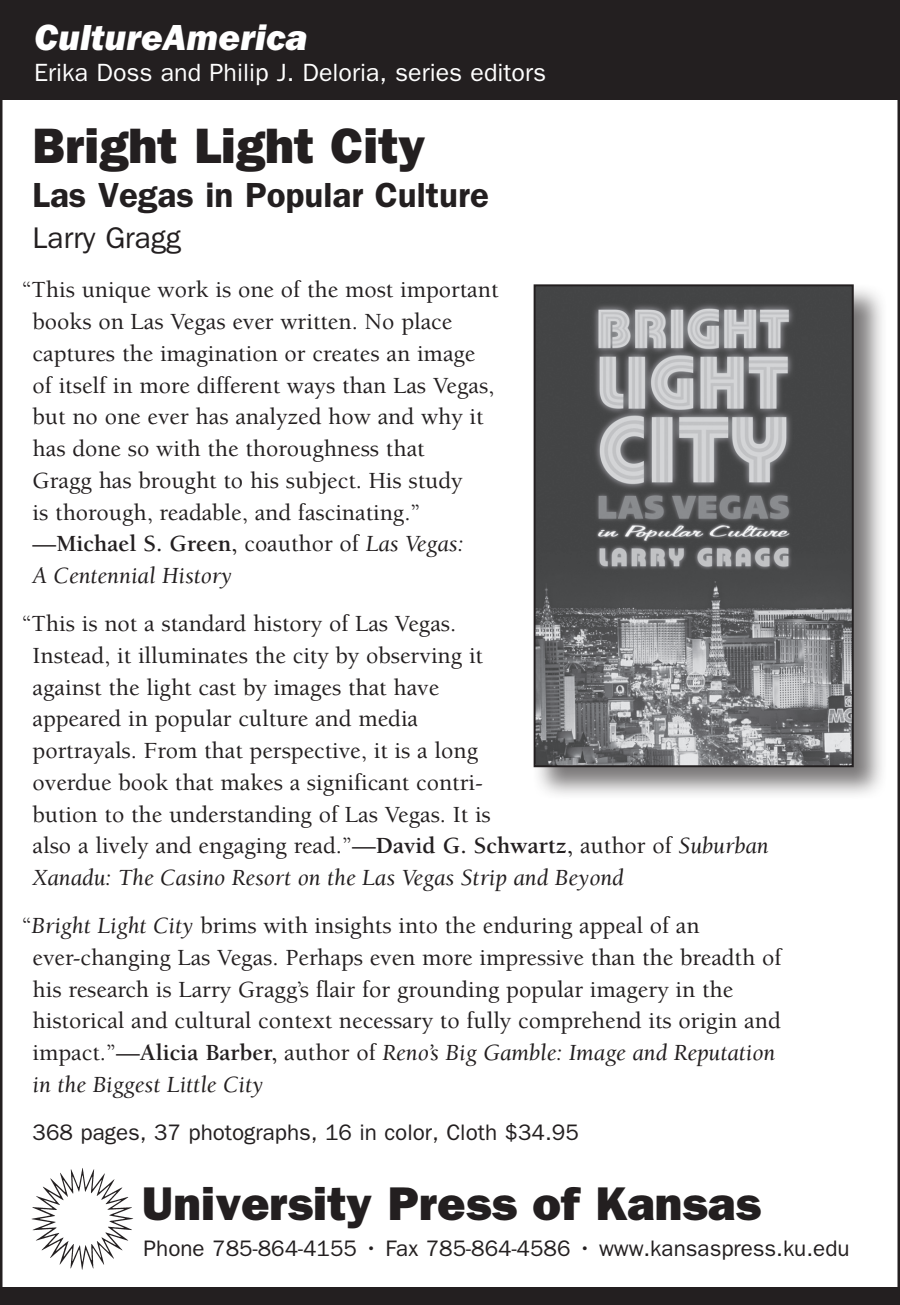
<style>
.page{position:relative;width:900px;height:1305px;background:#fff}
.page>*{position:absolute;margin:0;border:0;box-sizing:border-box;transform-origin:0 0}
.t1{font:800 50px "Franklin Gothic";color:#231f20}
.t2{font:800 47.5px "Franklin Gothic";color:#231f20}
.t3{font:italic 800 37.5px "Franklin Gothic";color:#fff}
.t4{font:600 35px "Franklin Gothic";color:#231f20}
.t5{font:30px "Franklin Gothic";color:#231f20}
.t6{font:25px "Franklin Gothic";color:#fff}
.t7{font:500 23.75px/31.8px "Berkeley";color:#231f20}
.t8{font:22.5px "Franklin Gothic";color:#231f20}
.s1{font-weight:700}
.s2{font-weight:400;font-style:italic}
</style>
<div class="page">
<img style="left:31px;top:1168px;width:103px;height:102px">
<div style="left:0;top:1287px;width:900px;height:18px;background:#231f20"></div>
<div style="left:531px;top:282px;width:356px;height:519px;background:#231f20;opacity:.6"></div>
<img style="left:537px;top:287px;width:314px;height:477px">
<div style="left:534px;top:284px;width:320px;height:483px;border:2px solid #231f20"></div>
<div style="left:0;top:0;width:900px;height:100px;background:#231f20"></div>
<h3 class="t3" style="left:34px;top:16px;width:275px">CultureAmerica</h3>
<p class="t6" style="left:34px;top:58px;width:513px">Erika Doss and Philip J. Deloria, series editors</p>
<h1 class="t1" style="left:33px;top:116px;width:395px">Bright Light City</h1>
<h3 class="t4" style="left:33px;top:174px;width:458px">Las Vegas in Popular Culture</h3>
<p class="t5" style="left:33px;top:220px;width:150px">Larry Gragg</p>
<p class="t7" style="left:33px;top:275px;width:467px;text-indent:-11px">“This unique work is one of the most important books on Las Vegas ever written. No place captures the imagination or creates an image of itself in more different ways than Las Vegas, but no one ever has analyzed how and why it has done so with the thoroughness that<br>Gragg has brought to his subject. His study<br>is thorough, readable, and fascinating.” —<span class="s1">Michael S. Green,</span> coauthor of <span class="s2">Las Vegas:<br>A Centennial History</span></p>
<p class="t7" style="left:33px;top:608px;width:738px;text-indent:-11px">“This is not a standard history of Las Vegas.<br>Instead, it illuminates the city by observing it<br>against the light cast by images that have<br>appeared in popular culture and media<br>portrayals. From that perspective, it is a long<br>overdue book that makes a significant contri-<br>bution to the understanding of Las Vegas. It is<br>also a lively and engaging read.”—<span class="s1">David G. Schwartz,</span> author of <span class="s2">Suburban Xanadu: The Casino Resort on the Las Vegas Strip and Beyond</span></p>
<p class="t7" style="left:33px;top:910px;width:750px;text-indent:-11px">“<span class="s2">Bright Light City</span> brims with insights into the enduring appeal of an ever-changing Las Vegas. Perhaps even more impressive than the breadth of his research is Larry Gragg’s flair for grounding popular imagery in the historical and cultural context necessary to fully comprehend its origin and impact.”—<span class="s1">Alicia Barber,</span> author of <span class="s2">Reno’s Big Gamble: Image and Reputation in the Biggest Little City</span></p>
<p class="t8" style="left:33px;top:1120px;width:548px">368 pages, 37 photographs, 16 in color, Cloth $34.95</p>
<h2 class="t2" style="left:142px;top:1176px;width:620px">University Press of Kansas</h2>
<p class="t8" style="left:144px;top:1235px;width:708px">Phone 785-864-4155 • Fax 785-864-4586 • www.kansaspress.ku.edu</p>
</div>
